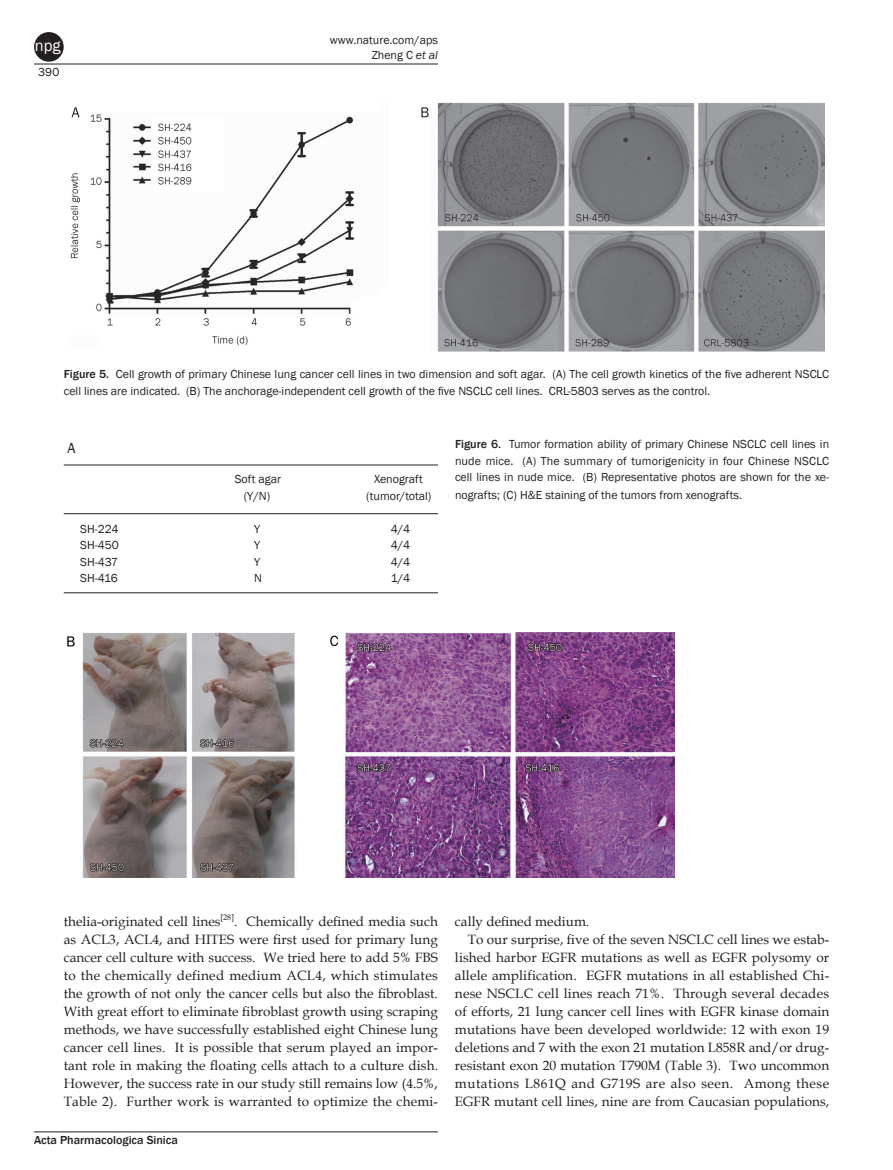
<style>
.page{position:relative;width:893px;height:1170px;background:#fff}
.page>*{position:absolute;margin:0;border:0;box-sizing:border-box;transform-origin:0 0}
.t1{font:16.5px "Franklin Gothic";color:#fff}
.t2{font:15px "Franklin Gothic";color:#231f20}
.t3{font:13.5px/18px "Book Antiqua";letter-spacing:.005em;color:#231f20;text-align:justify}
.t4{font:13.5px "Book Antiqua";letter-spacing:.035em;color:#231f20}
.t5{font:12px/16.8px "Franklin Gothic";color:#231f20;text-align:right}
.t6{font:500 12px "Franklin Gothic";color:#231f20}
.s1{font-style:italic}
.s2{font-weight:500}
</style>
<div class="page">
<hr style="left:34px;top:64px;width:404px;height:1px;background:#231f20">
<hr style="left:34px;top:1131px;width:404px;height:1px;background:#231f20">
<div style="left:34px;top:32px;width:30px;height:30px;background:#231f20;border-radius:50%"></div>
<img style="left:70px;top:103px;width:755px;height:248px">
<img style="left:67px;top:632px;width:607px;height:245px">
<hr style="left:64px;top:464px;width:374px;height:1px;background:#231f20">
<hr style="left:64px;top:513px;width:374px;height:1px;background:#231f20">
<hr style="left:64px;top:592px;width:374px;height:1px;background:#231f20">
<p class="t1" style="left:35px;top:35px;width:27px">npg</p>
<p class="t5" style="left:38px;top:64px;width:23px">390</p>
<p class="t5" style="left:330px;top:32px;width:110px;line-height:15px">www.nature.com/aps<br>Zheng C <span class="s1">et al</span></p>
<p class="t5" style="left:64px;top:366px;width:767px;text-align:left"><span class="s2">Figure 5.</span> Cell growth of primary Chinese lung cancer cell lines in two dimension and soft agar. (A) The cell growth kinetics of the five adherent NSCLC cell lines are indicated. (B) The anchorage-independent cell growth of the five NSCLC cell lines. CRL-5803 serves as the control.</p>
<p class="t2" style="left:68px;top:438px;width:10px">A</p>
<p class="t5" style="left:235px;top:471px;width:48px">Soft agar</p>
<p class="t5" style="left:374px;top:471px;width:50px">Xenograft</p>
<p class="t5" style="left:244px;top:487px;width:28px">(Y/N)</p>
<p class="t5" style="left:366px;top:487px;width:67px">(tumor/total)</p>
<p class="t5" style="left:80px;top:520px;width:40px">SH-224</p>
<p class="t5" style="left:254px;top:520px;width:8px">Y</p>
<p class="t5" style="left:391px;top:520px;width:21px">4/4</p>
<p class="t5" style="left:80px;top:537px;width:40px">SH-450</p>
<p class="t5" style="left:254px;top:537px;width:8px">Y</p>
<p class="t5" style="left:391px;top:537px;width:21px">4/4</p>
<p class="t5" style="left:80px;top:553px;width:40px">SH-437</p>
<p class="t5" style="left:254px;top:553px;width:8px">Y</p>
<p class="t5" style="left:391px;top:553px;width:21px">4/4</p>
<p class="t5" style="left:80px;top:570px;width:39px">SH-416</p>
<p class="t5" style="left:254px;top:570px;width:9px">N</p>
<p class="t5" style="left:391px;top:570px;width:21px">1/4</p>
<p class="t5" style="left:455px;top:436px;width:376px;text-align:justify"><span class="s2">Figure 6.</span> Tumor formation ability of primary Chinese NSCLC cell lines in nude mice. (A) The summary of tumorigenicity in four Chinese NSCLC cell lines in nude mice. (B) Representative photos are shown for the xe&shy;nografts; (C) H&amp;E staining of the tumors from xenografts.</p>
<p class="t3" style="left:64px;top:912px;width:376px">thelia-originated cell lines<sup>[28]</sup>. Chemically defined media such as ACL3, ACL4, and HITES were first used for primary lung cancer cell culture with success. We tried here to add 5% FBS to the chemically defined medium ACL4, which stimulates the growth of not only the cancer cells but also the fibroblast.<br>With great effort to eliminate fibroblast growth using scraping methods, we have successfully established eight Chinese lung cancer cell lines. It is possible that serum played an impor&shy;tant role in making the floating cells attach to a culture dish.<br>However, the success rate in our study still remains low (4.5%, Table 2). Further work is warranted to optimize the chemi-</p>
<p class="t3" style="left:455px;top:912px;width:136px">cally defined medium.</p>
<p class="t3" style="left:468px;top:930px;width:363px">To our surprise, five of the seven NSCLC cell lines we estab-</p>
<p class="t3" style="left:455px;top:948px;width:376px">lished harbor EGFR mutations as well as EGFR polysomy or</p>
<p class="t3" style="left:455px;top:966px;width:376px">allele amplification. EGFR mutations in all established Chi-</p>
<p class="t3" style="left:455px;top:984px;width:376px">nese NSCLC cell lines reach 71%. Through several decades</p>
<p class="t3" style="left:455px;top:1002px;width:376px">of efforts, 21 lung cancer cell lines with EGFR kinase domain</p>
<p class="t3" style="left:455px;top:1020px;width:376px">mutations have been developed worldwide: 12 with exon 19</p>
<p class="t3" style="left:455px;top:1038px;width:376px">deletions and 7 with the exon 21 mutation L858R and/or drug-</p>
<p class="t3" style="left:455px;top:1056px;width:376px">resistant exon 20 mutation T790M (Table 3). Two uncommon</p>
<p class="t4" style="left:455px;top:1074px;width:376px">mutations L861Q and G719S are also seen. Among these</p>
<p class="t3" style="left:455px;top:1092px;width:376px">EGFR mutant cell lines, nine are from Caucasian populations,</p>
<p class="t6" style="left:34px;top:1132px;width:145px">Acta Pharmacologica Sinica</p>
</div>
